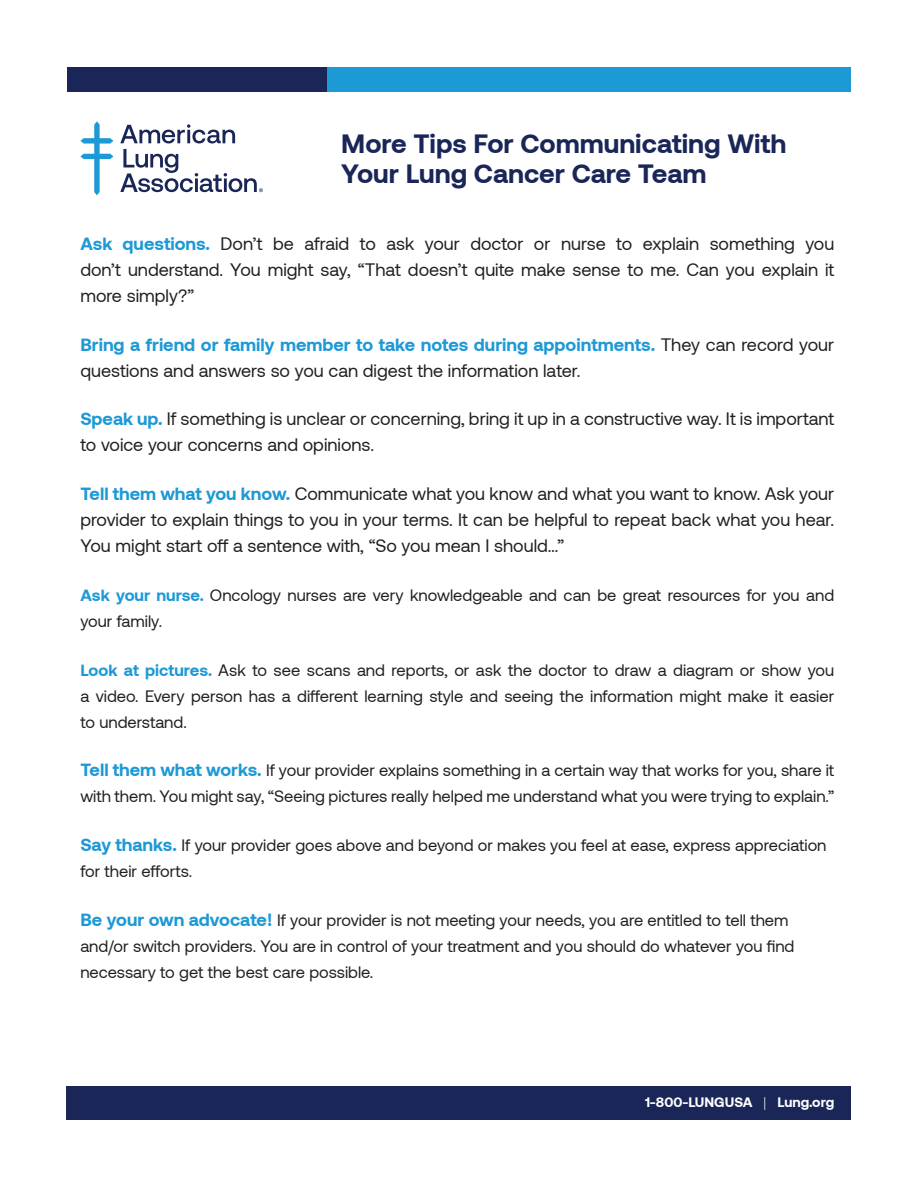
<style>
.page{position:relative;width:918px;height:1188px;background:#fff}
.page>*{position:absolute;margin:0;border:0;box-sizing:border-box;transform-origin:0 0}
.t1{font:700 27px/30px "Aeonik";color:#1a2658}
.t2{font:18px/26px "Aeonik";color:#231f20;text-align:justify}
.t3{font:16.5px/26px "Aeonik";color:#231f20}
.t4{font:700 13.95px "Aeonik";color:#fff}
.s1{font-weight:700;color:#1d99d6}
.s2{font-weight:700;font-size:18px;color:#1d99d6}
.s3{font-weight:300}
</style>
<div class="page">
<div style="left:68px;top:68px;width:259px;height:24px;background:#1a2658"></div>
<div style="left:327px;top:68px;width:523px;height:24px;background:#1d99d6"></div>
<svg style="left:80px;top:121px;width:33px;height:74px"></svg>
<svg style="left:120px;top:124px;width:115px;height:19px"></svg>
<svg style="left:120px;top:149px;width:143px;height:43px"></svg>
<div style="left:67px;top:1086px;width:784px;height:34px;background:#1a2658"></div>
<p class="t1" style="left:341px;top:128px;width:447px">More Tips For Communicating With<br>Your Lung Cancer Care Team</p>
<p class="t2" style="left:80px;top:231px;width:755px"><span class="s1">Ask questions.</span> Don’t be afraid to ask your doctor or nurse to explain something you don’t understand. You might say, “That doesn’t quite make sense to me. Can you explain it more simply?”</p>
<p class="t2" style="left:80px;top:331px;width:755px"><span class="s1">Bring a friend or family member to take notes during appointments.</span> They can record your questions and answers so you can digest the information later.</p>
<p class="t2" style="left:80px;top:406px;width:755px"><span class="s1">Speak up.</span> If something is unclear or concerning, bring it up in a constructive way. It is important to voice your concerns and opinions.</p>
<p class="t2" style="left:80px;top:481px;width:755px"><span class="s1">Tell them what you know.</span> Communicate what you know and what you want to know. Ask your provider to explain things to you in your terms. It can be helpful to repeat back what you hear.<br>You might start off a sentence with, “So you mean I should…”</p>
<p class="t3" style="left:80px;top:582px;width:755px"><span class="s1">Ask your nurse.</span> Oncology nurses are very knowledgeable and can be great resources for you and your family.</p>
<p class="t3" style="left:80px;top:657px;width:755px;text-align:justify"><span class="s1">Look at pictures.</span> Ask to see scans and reports, or ask the doctor to draw a diagram or show you a video. Every person has a different learning style and seeing the information might make it easier to understand.</p>
<p class="t3" style="left:80px;top:758px;width:755px"><span class="s2">Tell them what works.</span> If your provider explains something in a certain way that works for you, share it with them. You might say, “Seeing pictures really helped me understand what you were trying to explain.”</p>
<p class="t3" style="left:80px;top:832px;width:748px"><span class="s2">Say thanks.</span> If your provider goes above and beyond or makes you feel at ease, express appreciation for their efforts.</p>
<p class="t3" style="left:80px;top:907px;width:716px"><span class="s2">Be your own advocate!</span> If your provider is not meeting your needs, you are entitled to tell them and/or switch providers. You are in control of your treatment and you should do whatever you find necessary to get the best care possible.</p>
<p class="t4" style="left:645px;top:1094px;width:191px">1-800-LUNGUSA <span class="s3">|</span> Lung.org</p>
</div>
